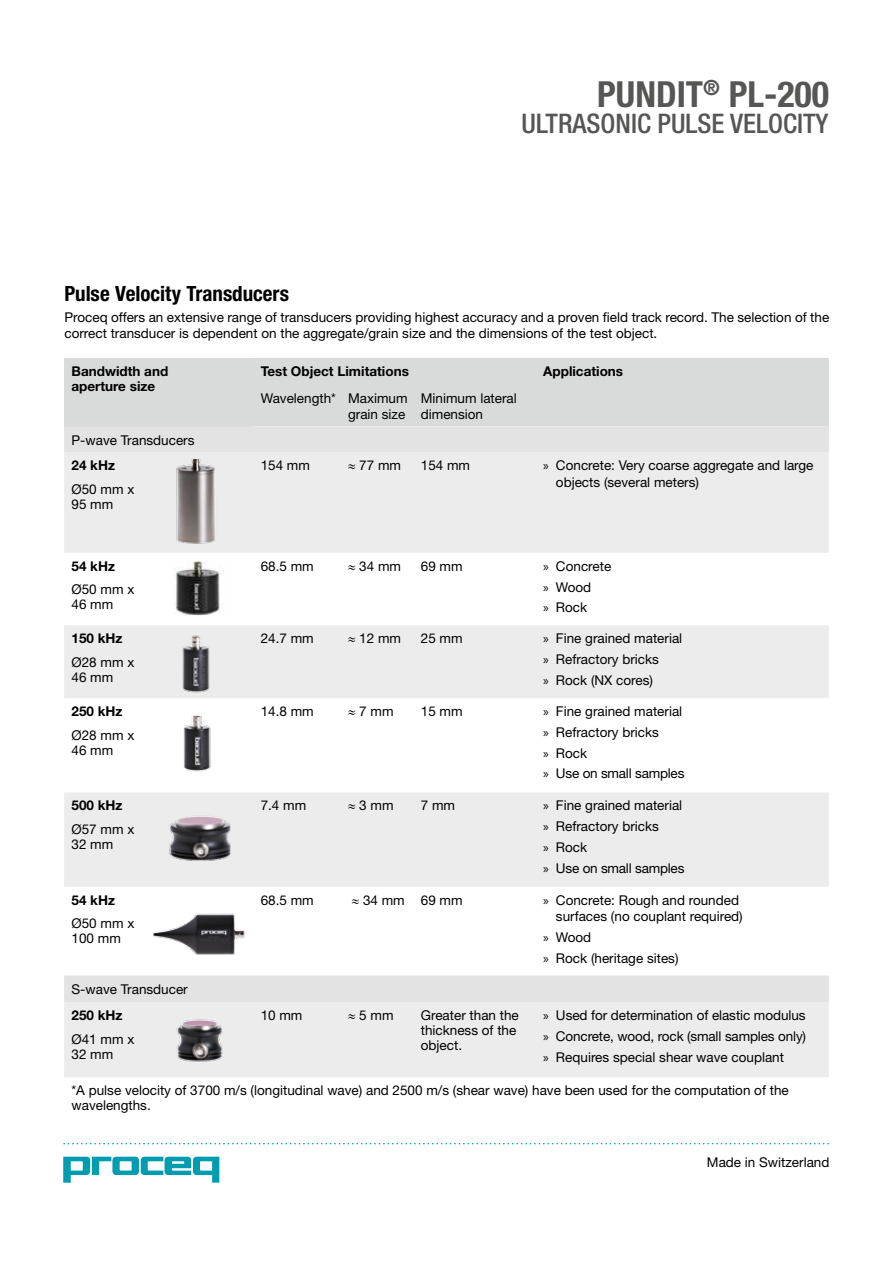
<style>
.page{position:relative;width:893px;height:1263px;background:#fff}
.page>*{position:absolute;margin:0;border:0;box-sizing:border-box;transform-origin:0 0}
.t1{font:700 condensed 36px "Helvetica Neue";color:#565655}
.t2{font:500 condensed 27px "Helvetica Neue";color:#565655}
.t3{font:700 condensed 21px "Helvetica Neue";color:#000}
.t4{font:13.5px/20.7px "Helvetica Neue";color:#000}
.t5{font:700 13.5px/15px "Helvetica Neue";color:#000}
.s1{font-family:"Myriad Pro"}
</style>
<div class="page">
<svg style="left:63px;top:1157px;width:156px;height:26px"></svg>
<svg style="left:64px;top:1143px;width:764px;height:1px"></svg>
<div style="left:64px;top:358px;width:189px;height:68px;background:#d9dada"></div>
<div style="left:253px;top:358px;width:576px;height:68px;background:#d9dada"></div>
<svg style="left:64px;top:426px;width:765px;height:576px"></svg>
<div style="left:64px;top:452px;width:765px;height:101px;background:#ececec"></div>
<div style="left:64px;top:625px;width:765px;height:73px;background:#ececec"></div>
<div style="left:64px;top:792px;width:765px;height:95px;background:#ececec"></div>
<div style="left:64px;top:1002px;width:765px;height:75px;background:#ececec"></div>
<img style="left:173px;top:459px;width:62px;height:86px">
<img style="left:173px;top:560px;width:53px;height:55px">
<img style="left:173px;top:633px;width:46px;height:63px">
<img style="left:173px;top:706px;width:52px;height:73px">
<img style="left:173px;top:1009px;width:76px;height:58px">
<img style="left:162px;top:807px;width:82px;height:69px">
<img style="left:152px;top:897px;width:94px;height:69px">
<h1 class="t1" style="left:597px;top:72px;width:233px">PUNDIT<sup>®</sup> PL-200</h1>
<h2 class="t2" style="left:522px;top:107px;width:308px">ULTRASONIC PULSE VELOCITY</h2>
<h3 class="t3" style="left:64px;top:281px;width:226px">Pulse Velocity Transducers</h3>
<p class="t4" style="left:64px;top:308px;width:766px;line-height:16.5px">Proceq offers an extensive range of transducers providing highest accuracy and a proven field track record. The selection of the correct transducer is dependent on the aggregate/grain size and the dimensions of the test object.</p>
<p class="t5" style="left:72px;top:363px;width:98px">Bandwidth and aperture size</p>
<p class="t5" style="left:261px;top:363px;width:150px">Test Object Limitations</p>
<p class="t5" style="left:543px;top:363px;width:81px">Applications</p>
<p class="t4" style="left:261px;top:389px;width:148px;line-height:16.5px;text-align:right">Wavelength* Maximum grain size</p>
<p class="t4" style="left:421px;top:389px;width:98px;line-height:16.5px">Minimum lateral dimension</p>
<p class="t4" style="left:72px;top:429px;width:124px">P-wave Transducers</p>
<p class="t5" style="left:72px;top:457px;width:45px">24 kHz</p>
<p class="t4" style="left:72px;top:481px;width:64px;line-height:15px">Ø50 mm x<br>95 mm</p>
<p class="t4" style="left:261px;top:455px;width:51px">154 mm</p>
<p class="t4" style="left:348px;top:455px;width:54px">≈ 77 mm</p>
<p class="t4" style="left:421px;top:455px;width:51px">154 mm</p>
<p class="t4" style="left:556px;top:457px;width:259px;line-height:16.5px;text-indent:-13px"><span class="s1">»</span> Concrete: Very coarse aggregate and large objects (several meters)</p>
<p class="t5" style="left:72px;top:558px;width:45px">54 kHz</p>
<p class="t4" style="left:72px;top:582px;width:64px;line-height:15px">Ø50 mm x<br>46 mm</p>
<p class="t5" style="left:72px;top:631px;width:53px">150 kHz</p>
<p class="t4" style="left:72px;top:654px;width:64px;line-height:15px">Ø28 mm x<br>46 mm</p>
<p class="t5" style="left:72px;top:703px;width:53px">250 kHz</p>
<p class="t4" style="left:72px;top:727px;width:64px;line-height:15px">Ø28 mm x<br>46 mm</p>
<p class="t5" style="left:72px;top:798px;width:53px">500 kHz</p>
<p class="t4" style="left:72px;top:821px;width:64px;line-height:15px">Ø57 mm x<br>32 mm</p>
<p class="t5" style="left:72px;top:892px;width:45px">54 kHz</p>
<p class="t4" style="left:72px;top:916px;width:64px;line-height:15px">Ø50 mm x<br>100 mm</p>
<p class="t4" style="left:261px;top:555px;width:55px">68.5 mm</p>
<p class="t4" style="left:348px;top:555px;width:54px">≈ 34 mm</p>
<p class="t4" style="left:421px;top:555px;width:43px">69 mm</p>
<p class="t4" style="left:543px;top:555px;width:70px"><span class="s1">»</span> Concrete <span class="s1">»</span> Wood<br><span class="s1">»</span> Rock</p>
<p class="t4" style="left:261px;top:628px;width:55px">24.7 mm</p>
<p class="t4" style="left:348px;top:628px;width:54px">≈ 12 mm</p>
<p class="t4" style="left:421px;top:628px;width:43px">25 mm</p>
<p class="t4" style="left:543px;top:628px;width:141px"><span class="s1">»</span> Fine grained material <span class="s1">»</span> Refractory bricks<br><span class="s1">»</span> Rock (NX cores)</p>
<p class="t4" style="left:261px;top:701px;width:55px">14.8 mm</p>
<p class="t4" style="left:348px;top:701px;width:47px">≈ 7 mm</p>
<p class="t4" style="left:421px;top:701px;width:43px">15 mm</p>
<p class="t4" style="left:543px;top:701px;width:143px"><span class="s1">»</span> Fine grained material <span class="s1">»</span> Refractory bricks<br><span class="s1">»</span> Rock<br><span class="s1">»</span> Use on small samples</p>
<p class="t4" style="left:261px;top:795px;width:47px">7.4 mm</p>
<p class="t4" style="left:348px;top:795px;width:47px">≈ 3 mm</p>
<p class="t4" style="left:421px;top:795px;width:36px">7 mm</p>
<p class="t4" style="left:543px;top:795px;width:143px"><span class="s1">»</span> Fine grained material <span class="s1">»</span> Refractory bricks<br><span class="s1">»</span> Rock<br><span class="s1">»</span> Use on small samples</p>
<p class="t4" style="left:261px;top:889px;width:55px">68.5 mm</p>
<p class="t4" style="left:352px;top:889px;width:112px">≈ 34 mm 69 mm</p>
<p class="t4" style="left:543px;top:891px;width:201px;line-height:16.5px;text-align:right"><span class="s1">»</span> Concrete: Rough and rounded surfaces (no couplant required)</p>
<p class="t4" style="left:543px;top:927px;width:137px"><span class="s1">»</span> Wood<br><span class="s1">»</span> Rock (heritage sites)</p>
<p class="t4" style="left:72px;top:978px;width:118px">S-wave Transducer</p>
<p class="t5" style="left:72px;top:1007px;width:53px">250 kHz</p>
<p class="t4" style="left:72px;top:1031px;width:64px;line-height:15px">Ø41 mm x<br>32 mm</p>
<p class="t4" style="left:261px;top:1005px;width:43px">10 mm</p>
<p class="t4" style="left:348px;top:1005px;width:47px">≈ 5 mm</p>
<p class="t4" style="left:421px;top:1008px;width:100px;line-height:15px">Greater than the thickness of the object.</p>
<p class="t4" style="left:543px;top:1005px;width:264px;text-align:justify"><span class="s1">»</span> Used for determination of elastic modulus <span class="s1">»</span> Concrete, wood, rock (small samples only) <span class="s1">»</span> Requires special shear wave couplant</p>
<p class="t4" style="left:72px;top:1083px;width:719px;line-height:15px">*A pulse velocity of 3700 m/s (longitudinal wave) and 2500 m/s (shear wave) have been used for the computation of the wavelengths.</p>
<p class="t4" style="left:707px;top:1152px;width:124px">Made in Switzerland</p>
</div>
